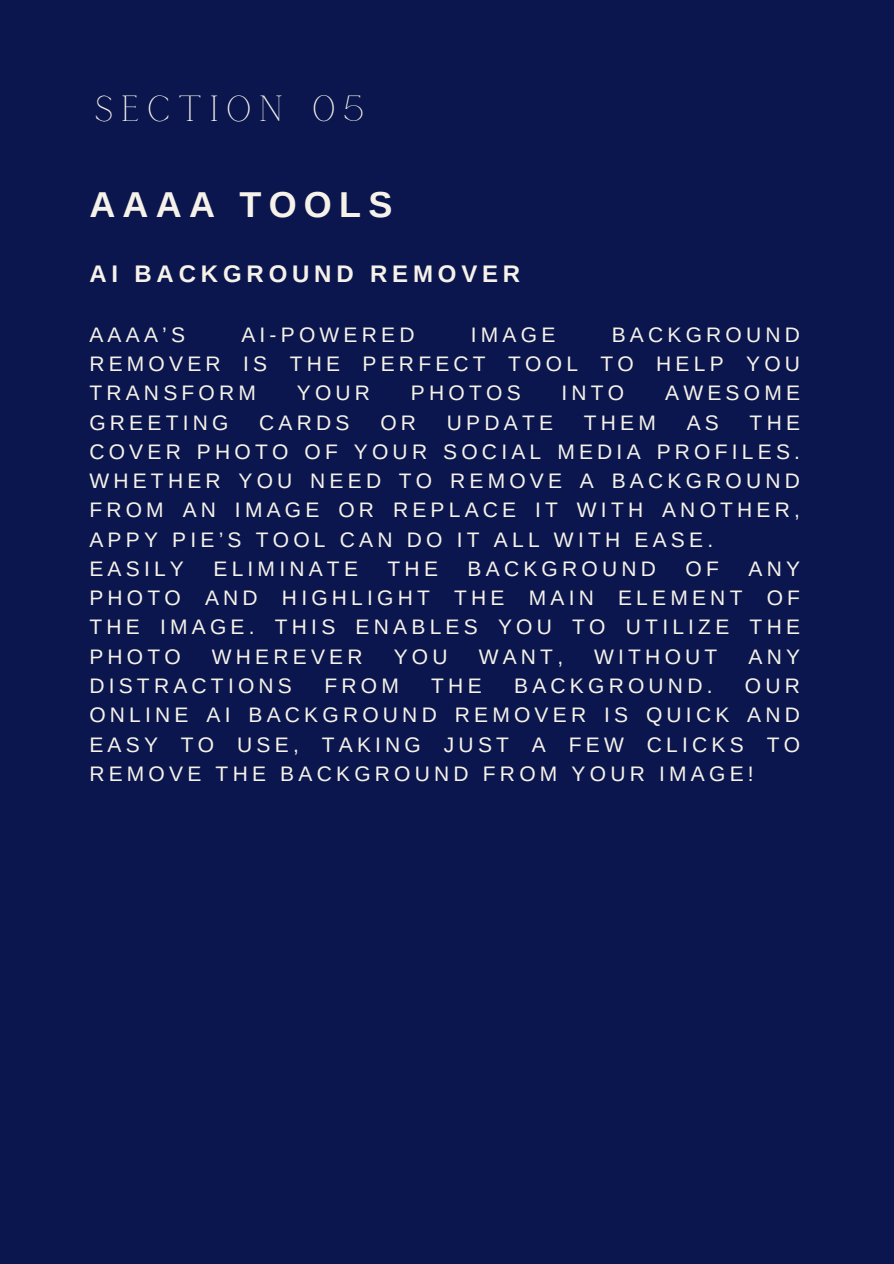
<style>
.page{position:relative;width:894px;height:1264px;background:#fff}
.page>*{position:absolute;margin:0;border:0;box-sizing:border-box;transform-origin:0 0}
.t1{font:36px "Calgary";letter-spacing:.2em;color:#f6f2e9}
.t2{font:700 36px "Arimo";letter-spacing:.2em;color:#f6f2e9}
.t3{font:700 24px "Arimo";letter-spacing:.2em;color:#f6f2e9}
.t4{font:21px/29.2px "Arimo";letter-spacing:.2em;color:#f6f2e9;text-align:justify}
</style>
<div class="page">
<div style="left:0;top:0;width:893px;height:1263px;background:#0a164d"></div>
<h2 class="t1" style="left:94px;top:88px;width:271px">SECTION 05</h2>
<h1 class="t2" style="left:89px;top:184px;width:304px">AAAA TOOLS</h1>
<h3 class="t3" style="left:89px;top:260px;width:432px">AI BACKGROUND REMOVER</h3>
<p class="t4" style="left:89px;top:320px;width:97px">AAAA’S</p>
<p class="t4" style="left:241px;top:320px;width:175px">AI-POWERED</p>
<p class="t4" style="left:470px;top:320px;width:86px">IMAGE</p>
<p class="t4" style="left:89px;top:320px;width:712px;text-indent:522px">BACKGROUND REMOVER IS THE PERFECT TOOL TO HELP YOU TRANSFORM</p>
<p class="t4" style="left:297px;top:378px;width:75px">YOUR</p>
<p class="t4" style="left:411px;top:378px;width:111px">PHOTOS</p>
<p class="t4" style="left:561px;top:378px;width:64px">INTO</p>
<p class="t4" style="left:665px;top:378px;width:136px">AWESOME</p>
<p class="t4" style="left:89px;top:407px;width:141px">GREETING</p>
<p class="t4" style="left:259px;top:407px;width:92px">CARDS</p>
<p class="t4" style="left:380px;top:407px;width:37px">OR</p>
<p class="t4" style="left:446px;top:407px;width:108px">UPDATE</p>
<p class="t4" style="left:583px;top:407px;width:74px">THEM</p>
<p class="t4" style="left:686px;top:407px;width:34px">AS</p>
<p class="t4" style="left:89px;top:407px;width:712px;text-indent:660px">THE COVER PHOTO OF YOUR SOCIAL MEDIA PROFILES.<br>WHETHER YOU NEED TO REMOVE A BACKGROUND FROM AN IMAGE OR REPLACE IT WITH ANOTHER, APPY PIE’S TOOL CAN DO IT ALL WITH EASE.</p>
<p class="t4" style="left:89px;top:554px;width:96px">EASILY</p>
<p class="t4" style="left:213px;top:554px;width:146px">ELIMINATE</p>
<p class="t4" style="left:387px;top:554px;width:52px">THE</p>
<p class="t4" style="left:467px;top:554px;width:190px">BACKGROUND</p>
<p class="t4" style="left:685px;top:554px;width:35px">OF</p>
<p class="t4" style="left:89px;top:554px;width:712px;text-indent:659px">ANY PHOTO AND HIGHLIGHT THE MAIN ELEMENT OF THE IMAGE. THIS ENABLES YOU TO UTILIZE THE PHOTO</p>
<p class="t4" style="left:212px;top:641px;width:152px">WHEREVER</p>
<p class="t4" style="left:393px;top:641px;width:55px">YOU</p>
<p class="t4" style="left:478px;top:641px;width:86px">WANT,</p>
<p class="t4" style="left:594px;top:641px;width:125px">WITHOUT</p>
<p class="t4" style="left:748px;top:641px;width:53px">ANY</p>
<p class="t4" style="left:89px;top:671px;width:204px">DISTRACTIONS</p>
<p class="t4" style="left:324px;top:671px;width:76px">FROM</p>
<p class="t4" style="left:431px;top:671px;width:52px">THE</p>
<p class="t4" style="left:514px;top:671px;width:200px">BACKGROUND.</p>
<p class="t4" style="left:89px;top:671px;width:712px;text-indent:655px">OUR ONLINE AI BACKGROUND REMOVER IS QUICK AND EASY TO USE, TAKING JUST A FEW CLICKS TO REMOVE THE BACKGROUND FROM YOUR IMAGE!</p>
</div>
